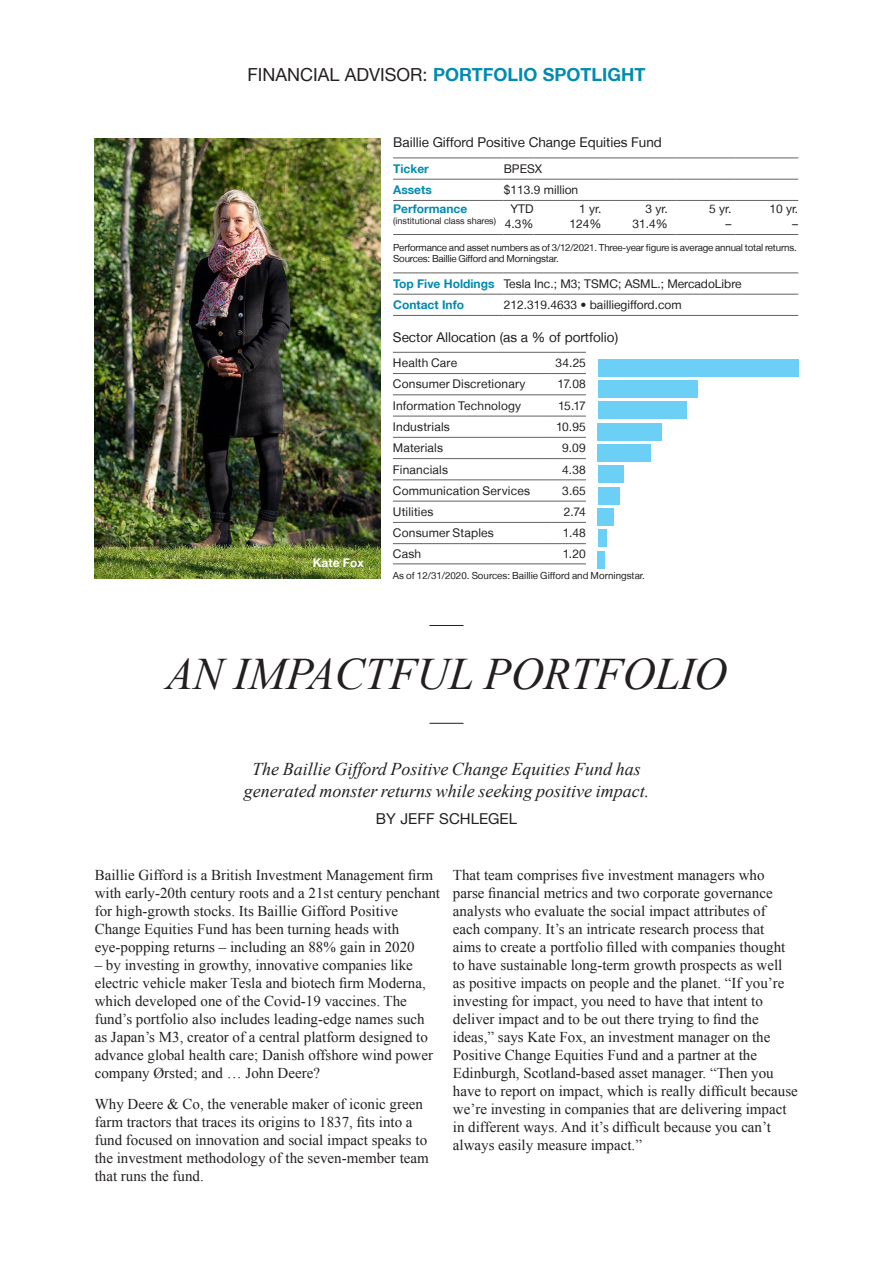
<style>
.page{position:relative;width:893px;height:1263px;background:#fff}
.page>*{position:absolute;margin:0;border:0;box-sizing:border-box;transform-origin:0 0}
.t1{font:italic 45px "Times New Roman";letter-spacing:-.005em;color:#231f20}
.t2{font:italic 18px/22.5px "Times New Roman";color:#231f20;text-align:center}
.t3{font:700 18px "Helvetica Neue LT";color:#008bb0}
.t4{font:15px/18px "Times New Roman";color:#231f20}
.t5{font:15px "Helvetica Neue LT";color:#231f20}
.t6{font:13.5px "Helvetica Neue LT";color:#231f20}
.t7{font:12px/21.3px "Helvetica Neue LT";letter-spacing:.01em;color:#231f20}
.t8{font:700 12px "Helvetica Neue LT";color:#008bb0}
.t9{font:700 12px "Helvetica Neue LT";color:#fff}
.t10{font:9.75px/11.2px "Helvetica Neue LT";letter-spacing:-.02em;color:#231f20}
.t11{font:9.75px "Helvetica Neue LT";color:#231f20}
.t12{font:9px "Helvetica Neue LT";color:#231f20}
.s1{font-weight:400;color:#231f20}
.s2{font-size:12px}
.s3{font-weight:700;color:#008bb0}
</style>
<div class="page">
<svg style="left:504px;top:234px;width:29px;height:1px"></svg>
<hr style="left:533px;top:234px;width:77px;height:1px;background:#626360">
<hr style="left:610px;top:234px;width:66px;height:1px;background:#626360">
<hr style="left:676px;top:234px;width:60px;height:1px;background:#626360">
<hr style="left:736px;top:234px;width:62px;height:1px;background:#626360">
<hr style="left:393px;top:158px;width:111px;height:1px;background:#626360">
<hr style="left:393px;top:179px;width:111px;height:1px;background:#626360">
<hr style="left:393px;top:200px;width:111px;height:1px;background:#626360">
<hr style="left:393px;top:234px;width:111px;height:1px;background:#626360">
<hr style="left:610px;top:158px;width:66px;height:1px;background:#626360">
<hr style="left:676px;top:158px;width:60px;height:1px;background:#626360">
<hr style="left:736px;top:158px;width:62px;height:1px;background:#626360">
<hr style="left:610px;top:179px;width:66px;height:1px;background:#626360">
<hr style="left:676px;top:179px;width:60px;height:1px;background:#626360">
<hr style="left:736px;top:179px;width:62px;height:1px;background:#626360">
<hr style="left:610px;top:200px;width:66px;height:1px;background:#626360">
<hr style="left:676px;top:200px;width:60px;height:1px;background:#626360">
<hr style="left:736px;top:200px;width:62px;height:1px;background:#626360">
<svg style="left:504px;top:200px;width:29px;height:1px"></svg>
<hr style="left:533px;top:200px;width:77px;height:1px;background:#626360">
<svg style="left:504px;top:158px;width:29px;height:1px"></svg>
<hr style="left:533px;top:158px;width:77px;height:1px;background:#626360">
<svg style="left:504px;top:179px;width:29px;height:1px"></svg>
<hr style="left:533px;top:179px;width:77px;height:1px;background:#626360">
<hr style="left:393px;top:273px;width:111px;height:1px;background:#626360">
<hr style="left:504px;top:273px;width:294px;height:1px;background:#626360">
<hr style="left:504px;top:294px;width:294px;height:1px;background:#626360">
<hr style="left:504px;top:315px;width:294px;height:1px;background:#626360">
<hr style="left:393px;top:294px;width:111px;height:1px;background:#626360">
<hr style="left:393px;top:315px;width:111px;height:1px;background:#626360">
<img style="left:95px;top:138px;width:285px;height:440px">
<hr style="left:393px;top:352px;width:158px;height:1px;background:#626360">
<hr style="left:551px;top:352px;width:35px;height:1px;background:#626360">
<hr style="left:393px;top:373px;width:158px;height:1px;background:#626360">
<hr style="left:551px;top:373px;width:35px;height:1px;background:#626360">
<hr style="left:393px;top:395px;width:158px;height:1px;background:#626360">
<hr style="left:551px;top:395px;width:35px;height:1px;background:#626360">
<hr style="left:393px;top:416px;width:158px;height:1px;background:#626360">
<hr style="left:551px;top:416px;width:35px;height:1px;background:#626360">
<hr style="left:393px;top:437px;width:158px;height:1px;background:#626360">
<hr style="left:551px;top:437px;width:35px;height:1px;background:#626360">
<hr style="left:393px;top:458px;width:158px;height:1px;background:#626360">
<hr style="left:551px;top:458px;width:35px;height:1px;background:#626360">
<hr style="left:393px;top:480px;width:158px;height:1px;background:#626360">
<hr style="left:551px;top:480px;width:35px;height:1px;background:#626360">
<hr style="left:393px;top:501px;width:158px;height:1px;background:#626360">
<hr style="left:551px;top:501px;width:35px;height:1px;background:#626360">
<hr style="left:393px;top:522px;width:158px;height:1px;background:#626360">
<hr style="left:551px;top:522px;width:35px;height:1px;background:#626360">
<hr style="left:393px;top:543px;width:158px;height:1px;background:#626360">
<hr style="left:551px;top:543px;width:35px;height:1px;background:#626360">
<hr style="left:393px;top:564px;width:158px;height:1px;background:#626360">
<hr style="left:551px;top:564px;width:35px;height:1px;background:#626360">
<hr style="left:429px;top:625px;width:34px;height:1px;background:#231f20">
<hr style="left:429px;top:723px;width:34px;height:1px;background:#231f20">
<div style="left:598px;top:359px;width:200px;height:18px;background:#6bcff6"></div>
<div style="left:598px;top:380px;width:100px;height:18px;background:#6bcff6"></div>
<div style="left:598px;top:402px;width:89px;height:17px;background:#6bcff6"></div>
<div style="left:598px;top:423px;width:64px;height:18px;background:#6bcff6"></div>
<div style="left:598px;top:444px;width:53px;height:18px;background:#6bcff6"></div>
<div style="left:598px;top:466px;width:25px;height:17px;background:#6bcff6"></div>
<div style="left:598px;top:487px;width:21px;height:17px;background:#6bcff6"></div>
<div style="left:598px;top:508px;width:16px;height:18px;background:#6bcff6"></div>
<div style="left:598px;top:529px;width:8px;height:18px;background:#6bcff6"></div>
<div style="left:598px;top:551px;width:7px;height:17px;background:#6bcff6"></div>
<p class="t3" style="left:247px;top:63px;width:400px"><span class="s1">FINANCIAL ADVISOR:</span> PORTFOLIO SPOTLIGHT</p>
<p class="t9" style="left:313px;top:555px;width:52px">Kate Fox</p>
<p class="t6" style="left:393px;top:135px;width:270px">Baillie Gifford Positive Change Equities Fund</p>
<p class="t8" style="left:393px;top:161px;width:37px">Ticker</p>
<p class="t7" style="left:504px;top:158px;width:40px">BPESX</p>
<p class="t8" style="left:393px;top:182px;width:40px">Assets</p>
<p class="t7" style="left:504px;top:179px;width:76px">$113.9 million</p>
<p class="t8" style="left:393px;top:202px;width:76px">Performance</p>
<p class="t7" style="left:510px;top:198px;width:25px">YTD</p>
<p class="t7" style="left:579px;top:198px;width:24px">1 yr.</p>
<p class="t7" style="left:645px;top:198px;width:24px">3 yr.</p>
<p class="t7" style="left:709px;top:198px;width:24px">5 yr.</p>
<p class="t7" style="left:769px;top:198px;width:30px">10 yr.</p>
<p class="t12" style="left:393px;top:215px;width:142px">(institutional class shares) <span class="s2">4.3%</span></p>
<p class="t7" style="left:569px;top:213px;width:34px">124%</p>
<p class="t7" style="left:632px;top:213px;width:37px">31.4%</p>
<p class="t7" style="left:725px;top:213px;width:7px">–</p>
<p class="t7" style="left:792px;top:213px;width:7px">–</p>
<p class="t10" style="left:393px;top:242px;width:405px">Performance and asset numbers as of 3/12/2021. Three-year figure is average annual total returns.<br>Sources: Baillie Gifford and Morningstar.</p>
<p class="t7" style="left:393px;top:273px;width:350px"><span class="s3">Top Five Holdings</span> Tesla Inc.; M3; TSMC; ASML.; MercadoLibre<br><span class="s3">Contact Info</span></p>
<p class="t7" style="left:504px;top:294px;width:179px">212.319.4633 • bailliegifford.com</p>
<p class="t6" style="left:393px;top:330px;width:227px">Sector Allocation (as a % of portfolio)</p>
<p class="t7" style="left:393px;top:352px;width:66px">Health Care</p>
<p class="t7" style="left:555px;top:352px;width:32px">34.25</p>
<p class="t7" style="left:393px;top:373px;width:134px">Consumer Discretionary</p>
<p class="t7" style="left:558px;top:373px;width:30px">17.08</p>
<p class="t7" style="left:393px;top:395px;width:130px">Information Technology</p>
<p class="t7" style="left:558px;top:395px;width:29px">15.17</p>
<p class="t7" style="left:393px;top:416px;width:58px">Industrials</p>
<p class="t7" style="left:556px;top:416px;width:31px">10.95</p>
<p class="t7" style="left:393px;top:437px;width:52px">Materials</p>
<p class="t7" style="left:562px;top:437px;width:25px">9.09</p>
<p class="t7" style="left:393px;top:458px;width:57px">Financials</p>
<p class="t7" style="left:562px;top:458px;width:25px">4.38</p>
<p class="t7" style="left:393px;top:480px;width:139px">Communication Services</p>
<p class="t7" style="left:562px;top:480px;width:25px">3.65</p>
<p class="t7" style="left:393px;top:501px;width:42px">Utilities</p>
<p class="t7" style="left:564px;top:501px;width:23px">2.74</p>
<p class="t7" style="left:393px;top:522px;width:103px">Consumer Staples</p>
<p class="t7" style="left:563px;top:522px;width:25px">1.48</p>
<p class="t7" style="left:393px;top:543px;width:30px">Cash</p>
<p class="t7" style="left:563px;top:543px;width:25px">1.20</p>
<p class="t11" style="left:393px;top:569px;width:254px">As of 12/31/2020. Sources: Baillie Gifford and Morningstar.</p>
<h1 class="t1" style="left:166px;top:643px;width:563px">AN IMPACTFUL PORTFOLIO</h1>
<p class="t2" style="left:244px;top:757px;width:407px">The Baillie Gifford Positive Change Equities Fund has generated monster returns while seeking positive impact.</p>
<p class="t5" style="left:376px;top:809px;width:143px">BY JEFF SCHLEGEL</p>
<p class="t4" style="left:95px;top:866px;width:347px">Baillie Gifford is a British Investment Management firm with early-20th century roots and a 21st century penchant for high-growth stocks. Its Baillie Gifford Positive Change Equities Fund has been turning heads with eye-popping returns – including an 88% gain in 2020</p>
<p class="t4" style="left:95px;top:956px;width:340px">– by investing in growthy, innovative companies like electric vehicle maker Tesla and biotech firm Moderna, which developed one of the Covid-19 vaccines. The fund’s portfolio also includes leading-edge names such as Japan’s M3, creator of a central platform designed to advance global health care; Danish offshore wind power company Ørsted; and … John Deere?</p>
<p class="t4" style="left:95px;top:1094px;width:336px">Why Deere &amp; Co, the venerable maker of iconic green farm tractors that traces its origins to 1837, fits into a fund focused on innovation and social impact speaks to the investment methodology of the seven-member team that runs the fund.</p>
<p class="t4" style="left:453px;top:866px;width:346px">That team comprises five investment managers who parse financial metrics and two corporate governance analysts who evaluate the social impact attributes of<br>each company. It’s an intricate research process that<br>aims to create a portfolio filled with companies thought to have sustainable long-term growth prospects as well as positive impacts on people and the planet. “If you’re investing for impact, you need to have that intent to deliver impact and to be out there trying to find the ideas,” says Kate Fox, an investment manager on the Positive Change Equities Fund and a partner at the Edinburgh, Scotland-based asset manager. “Then you have to report on impact, which is really difficult because we’re investing in companies that are delivering impact in different ways. And it’s difficult because you can’t always easily measure impact.”</p>
</div>
